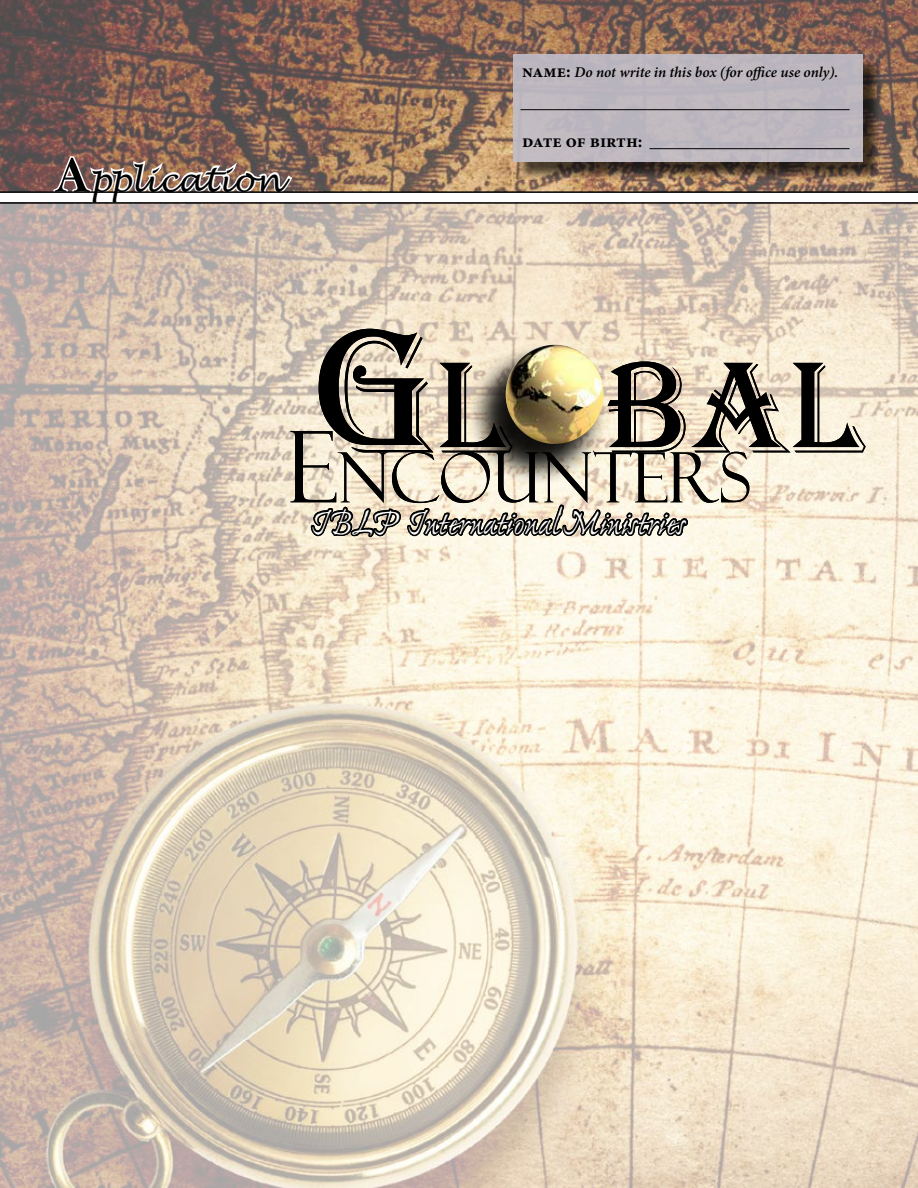
<style>
.page{position:relative;width:918px;height:1188px;background:#fff}
.page>*{position:absolute;margin:0;border:0;box-sizing:border-box;transform-origin:0 0}
.t1{font:134.4px "Algerian";color:#000}
.t2{font:69.3px "Felix Titling";color:#000;scale:.94 1}
.t3{font:36.9px "Ex Ponto";letter-spacing:-.01em;color:#fff}
.t4{font:italic 33px "Lucida Handwriting";color:#000101}
.t5{font:700 18px "Minion Pro";color:#000}
.t6{font:italic 600 15px "Minion Pro";letter-spacing:-.005em;color:#000}
.s1{font-weight:700;font-style:normal;font-size:18px}
.s2{font-family:"Bell MT Bold";font-style:normal;font-size:51px}
.s3{font-size:184.8px}
.s4{font-size:99px}
</style>
<div class="page">
<img style="left:0;top:0;width:918px;height:191px">
<img style="left:0;top:204px;width:918px;height:984px">
<div style="left:516px;top:57px;width:366px;height:124px;background:#000;opacity:.75"></div>
<div style="left:514px;top:55px;width:349px;height:107px;background:#bdb6be"></div>
<hr style="left:520px;top:109px;width:330px;height:1px;background:#000">
<hr style="left:650px;top:148px;width:200px;height:1px;background:#000">
<svg style="left:51px;top:154px;width:243px;height:51px"></svg>
<hr style="left:0;top:202px;width:918px;height:2px;background:#000">
<hr style="left:0;top:191px;width:918px;height:2px;background:#000">
<div style="left:467px;top:344px;width:141px;height:142px;background:#000;opacity:.75"></div>
<svg style="left:309px;top:486px;width:381px;height:89px;background:#cfc7b6"></svg>
<p class="t6" style="left:522px;top:62px;width:318px"><span class="s1">name:</span> Do not write in this box (for office use only).</p>
<h3 class="t4" style="left:55px;top:160px;width:228px"><span class="s2">A</span>pplication</h3>
<p class="t5" style="left:522px;top:129px;width:122px">date of birth:</p>
<h1 class="t1" style="left:314px;top:333px;width:549px"><span class="s3">G</span>l bal</h1>
<h2 class="t2" style="left:287px;top:438px;width:495px"><span class="s4">E</span>NCOUNTERS</h2>
<h3 class="t3" style="left:310px;top:505px;width:376px">IBLP International Ministries</h3>
</div>
